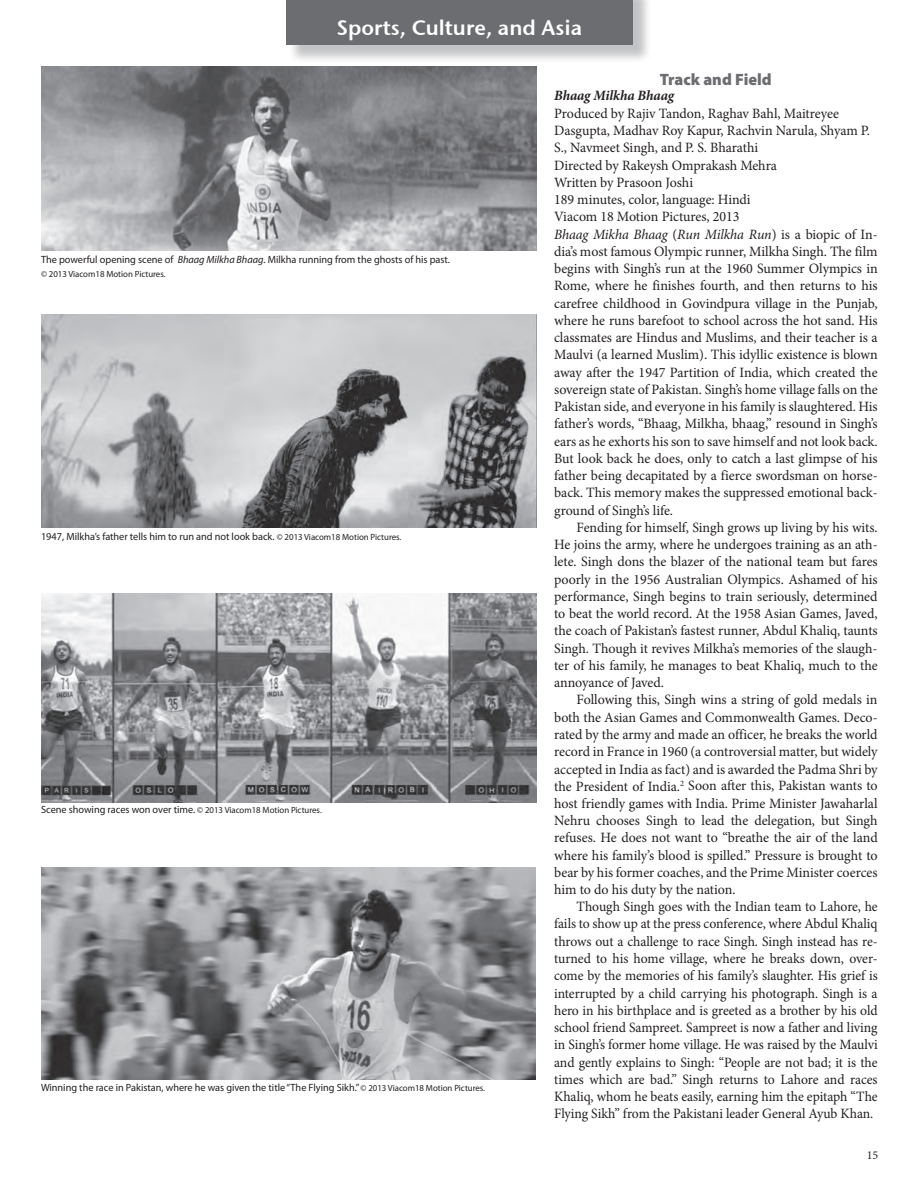
<style>
.page{position:relative;width:918px;height:1188px;background:#fff}
.page>*{position:absolute;margin:0;border:0;box-sizing:border-box;transform-origin:0 0}
.t1{font:21px "Stone Sans Sem ITCTT Semi";color:#fff}
.Myriad_Subhead{font:900 16.5px "Myriad Pro";color:#6c6d70}
.Body{font:14.25px/17.2px "Minion Pro";letter-spacing:-.005em;color:#231f20;text-align:justify}
._1st_P_after_Subhead{font:14.25px/17.2px "Minion Pro";letter-spacing:-.005em;color:#231f20;text-align:justify}
.Body-2{font:14.25px/17.2px "Minion Pro";letter-spacing:-.005em;color:#231f20;text-align:justify;scale:.96 1}
.Film_Credits{font:14.25px/17.2px "Minion Pro";letter-spacing:-.005em;color:#231f20}
.Film_Credits-2{font:italic 700 14.25px "Minion Pro";letter-spacing:-.005em;color:#231f20}
.t2{font:12px "Minion Pro";color:#231f20}
.Captions{font:10.5px "Myriad Pro";color:#231f20}
.Captions-2{font:9px "Myriad Pro";color:#231f20}
.s1{font-style:italic}
.s2{font-size:9px}
</style>
<div class="page">
<div style="left:288px;top:0;width:363px;height:63px;background:#808285;opacity:.48"></div>
<div style="left:286px;top:0;width:347px;height:45px;background:#6c6d70"></div>
<img style="left:41px;top:66px;width:495px;height:185px">
<img style="left:42px;top:314px;width:494px;height:213px">
<img style="left:41px;top:593px;width:495px;height:210px">
<img style="left:42px;top:868px;width:494px;height:212px">
<h1 class="t1" style="left:337px;top:10px;width:247px">Sports, Culture, and Asia</h1>
<p class="Captions" style="left:41px;top:253px;width:411px">The powerful opening scene of <span class="s1">Bhaag Milkha Bhaag</span>. Milkha running from the ghosts of his past.</p>
<p class="Captions-2" style="left:41px;top:268px;width:126px">© 2013 Viacom18 Motion Pictures.</p>
<p class="Captions" style="left:41px;top:530px;width:362px">1947, Milkha’s father tells him to run and not look back. <span class="s2">© 2013 Viacom18 Motion Pictures.</span></p>
<p class="Captions" style="left:41px;top:803px;width:282px">Scene showing races won over time. <span class="s2">© 2013 Viacom18 Motion Pictures.</span></p>
<p class="Captions" style="left:41px;top:1081px;width:446px">Winning the race in Pakistan, where he was given the title “The Flying Sikh.” <span class="s2">© 2013 Viacom18 Motion Pictures.</span></p>
<p class="Myriad_Subhead" style="left:660px;top:68px;width:113px">Track and Field</p>
<p class="Film_Credits-2" style="left:554px;top:86px;width:121px">Bhaag Milkha Bhaag</p>
<p class="Film_Credits" style="left:554px;top:105px;width:317px">Produced by Rajiv Tandon, Raghav Bahl, Maitreyee<br>Dasgupta, Madhav Roy Kapur, Rachvin Narula, Shyam P.<br>S., Navmeet Singh, and P. S. Bharathi</p>
<p class="Film_Credits" style="left:554px;top:156px;width:224px">Directed by Rakeysh Omprakash Mehra</p>
<p class="Film_Credits" style="left:554px;top:174px;width:140px">Written by Prasoon Joshi</p>
<p class="Film_Credits" style="left:554px;top:191px;width:198px">189 minutes, color, language: Hindi</p>
<p class="Film_Credits" style="left:554px;top:208px;width:187px">Viacom 18 Motion Pictures, 2013</p>
<p class="_1st_P_after_Subhead" style="left:554px;top:225px;width:325px"><span class="s1">Bhaag Mikha Bhaag</span> (<span class="s1">Run Milkha Run</span>) is a biopic of In&shy;dia’s most famous Olympic runner, Milkha Singh. The film begins with Singh’s run at the 1960 Summer Olympics in Rome, where he finishes fourth, and then returns to his carefree childhood in Govindpura village in the Punjab, where he runs barefoot to school across the hot sand. His classmates are Hindus and Muslims, and their teacher is a Maulvi (a learned Muslim). This idyllic existence is blown away after the 1947 Partition of India, which created the sovereign state of Pakistan. Singh’s home village falls on the Pakistan side, and everyone in his family is slaughtered. His father’s words, “Bhaag, Milkha, bhaag,” resound in Singh’s ears as he exhorts his son to save himself and not look back.<br>But look back he does, only to catch a last glimpse of his father being decapitated by a fierce swordsman on horse&shy;back. This memory makes the suppressed emotional back&shy;ground of Singh’s life.</p>
<p class="Body" style="left:554px;top:519px;width:325px;text-indent:22px">Fending for himself, Singh grows up living by his wits.<br>He joins the army, where he undergoes training as an ath&shy;lete. Singh dons the blazer of the national team but fares poorly in the 1956 Australian Olympics. Ashamed of his performance, Singh begins to train seriously, determined to beat the world record. At the 1958 Asian Games, Javed, the coach of Pakistan’s fastest runner, Abdul Khaliq, taunts Singh. Though it revives Milkha’s memories of the slaugh&shy;ter of his family, he manages to beat Khaliq, much to the annoyance of Javed.</p>
<p class="Body" style="left:554px;top:691px;width:325px;text-indent:23px">Following this, Singh wins a string of gold medals in both the Asian Games and Commonwealth Games. Deco&shy;rated by the army and made an officer, he breaks the world record in France in 1960 (a controversial matter, but widely accepted in India as fact) and is awarded the Padma Shri by the President of India.<sup>2</sup> Soon after this, Pakistan wants to host friendly games with India. Prime Minister Jawaharlal Nehru chooses Singh to lead the delegation, but Singh refuses. He does not want to “breathe the air of the land where his family’s blood is spilled.” Pressure is brought to bear by his former coaches, and the Prime Minister coerces him to do his duty by the nation.</p>
<p class="Body-2" style="left:554px;top:898px;width:339px;text-indent:23px">Though Singh goes with the Indian team to Lahore, he fails to show up at the press conference, where Abdul Khaliq throws out a challenge to race Singh. Singh instead has re&shy;turned to his home village, where he breaks down, over&shy;come by the memories of his family’s slaughter. His grief is interrupted by a child carrying his photograph. Singh is a hero in his birthplace and is greeted as a brother by his old school friend Sampreet. Sampreet is now a father and living in Singh’s former home village. He was raised by the Maulvi and gently explains to Singh: “People are not bad; it is the times which are bad.” Singh returns to Lahore and races Khaliq, whom he beats easily, earning him the epitaph “The Flying Sikh” from the Pakistani leader General Ayub Khan.</p>
<p class="t2" style="left:867px;top:1147px;width:13px">15</p>
</div>
